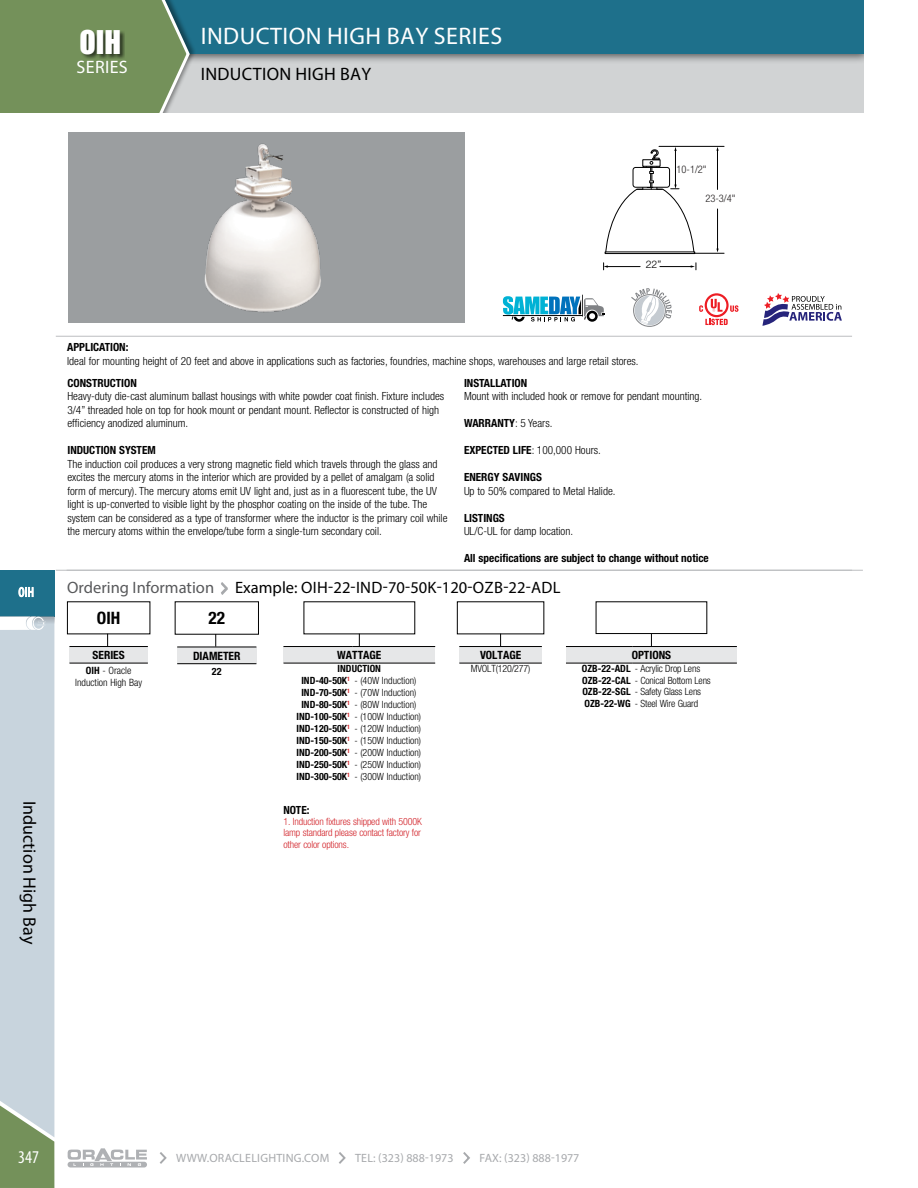
<style>
.page{position:relative;width:918px;height:1188px;background:#fff}
.page>*{position:absolute;margin:0;border:0;box-sizing:border-box;transform-origin:0 0}
.t1{font:30px "Impact";color:#fff}
.t2{font:24px "Myriad Pro";letter-spacing:.02em;color:#fff}
.t3{font:18px "Myriad Pro";letter-spacing:.01em;color:#000}
.t4{font:18px "Myriad Pro";letter-spacing:.02em;color:#fff}
.t5{font:condensed 18px "Myriad Pro";color:#fff}
.t6{font:700 condensed 17.25px "Helvetica Neue LT Std";color:#000}
.t7{font:700 condensed 17.1px "Helvetica Neue LT Std";color:#000}
.t8{font:16.5px "Myriad Pro";color:#000}
.t9{font:16.5px "Myriad Pro";color:#58595b}
.t10{font:12px "Myriad Pro";letter-spacing:.005em;color:#a7a9ac}
.t11{font:700 condensed 11.55px "Helvetica Neue LT Std";color:#000}
.t12{font:700 condensed 11.4px "Helvetica Neue LT Std";color:#000}
.t13{font:300 condensed 11.25px/13.5px "Helvetica Neue LT Std";color:#000}
.t14{font:700 condensed 11.25px "Helvetica Neue LT Std";color:#000}
.t15{font:300 condensed 10.5px "Helvetica Neue LT Std";color:#231f20}
.t16{font:300 10.5px "Helvetica Neue LT Std";color:#000}
.t17{font:300 condensed 10.05px/12px "Helvetica Neue LT Std";color:#000;text-align:center}
.t18{font:300 condensed 10.05px/11.4px "Helvetica Neue LT Std";letter-spacing:-.015em;color:#d2232a;text-align:justify}
.t19{font:700 condensed 10.05px "Helvetica Neue LT Std";color:#000}
.s1{font-weight:300}
.s2{font-weight:700}
</style>
<div class="page">
<div style="left:0;top:570px;width:54px;height:47px;background:#1e708b"></div>
<div style="left:153px;top:54px;width:711px;height:59px;background:#d1d3d4"></div>
<div style="left:132px;top:0;width:741px;height:64px;background:#000;opacity:.6"></div>
<div style="left:141px;top:0;width:723px;height:54px;background:#1e708b"></div>
<div style="left:0;top:0;width:196px;height:119px;background:#000;opacity:.4"></div>
<svg style="left:0;top:0;width:191px;height:113px;background:#769362"></svg>
<hr style="left:56px;top:336px;width:796px;height:1px;background:#bcbec0">
<div style="left:68px;top:133px;width:397px;height:190px;background:#9b9ea0"></div>
<hr style="left:56px;top:570px;width:796px;height:1px;background:#bcbec0">
<hr style="left:67px;top:570px;width:796px;height:1px;background:#bcbec0">
<svg style="left:221px;top:582px;width:7px;height:13px"></svg>
<svg style="left:0;top:617px;width:54px;height:571px;background:#bfcdce"></svg>
<div style="left:68px;top:1162px;width:79px;height:6px;background:#afb1b4;border-radius:3px"></div>
<svg style="left:68px;top:1148px;width:79px;height:18px"></svg>
<svg style="left:159px;top:1152px;width:8px;height:12px"></svg>
<svg style="left:339px;top:1152px;width:7px;height:12px"></svg>
<svg style="left:463px;top:1152px;width:7px;height:12px"></svg>
<div style="left:864px;top:0;width:31px;height:120px;background:#fff"></div>
<div style="left:0;top:113px;width:864px;height:6px;background:#fff"></div>
<svg style="left:18px;top:587px;width:16px;height:10px"></svg>
<div style="left:80px;top:30px;width:45px;height:29px;background:#000;opacity:.6"></div>
<svg style="left:699px;top:293px;width:39px;height:32px"></svg>
<svg style="left:762px;top:293px;width:80px;height:33px"></svg>
<svg style="left:503px;top:295px;width:102px;height:27px"></svg>
<div style="left:633px;top:294px;width:33px;height:33px;border:1px solid #808285;border-radius:50%"></div>
<svg style="left:631px;top:288px;width:41px;height:37px"></svg>
<img style="left:204px;top:144px;width:117px;height:169px">
<hr style="left:659px;top:146px;width:65px;height:1px;background:#000">
<hr style="left:607px;top:266px;width:33px;height:1px;background:#000">
<svg style="left:603px;top:263px;width:5px;height:7px"></svg>
<svg style="left:660px;top:263px;width:37px;height:7px"></svg>
<svg style="left:605px;top:147px;width:119px;height:107px"></svg>
<svg style="left:651px;top:634px;width:1px;height:12px"></svg>
<div style="left:596px;top:602px;width:111px;height:32px;border:1px solid #000"></div>
<svg style="left:359px;top:634px;width:1px;height:12px"></svg>
<svg style="left:500px;top:634px;width:1px;height:12px"></svg>
<svg style="left:107px;top:634px;width:1px;height:12px"></svg>
<svg style="left:215px;top:634px;width:1px;height:13px"></svg>
<div style="left:69px;top:647px;width:79px;height:16px;background:#e6e7e8"></div>
<hr style="left:69px;top:646px;width:79px;height:1px;background:#000">
<hr style="left:69px;top:663px;width:79px;height:1px;background:#000">
<div style="left:177px;top:647px;width:79px;height:17px;background:#e6e7e8"></div>
<hr style="left:177px;top:647px;width:79px;height:1px;background:#000">
<hr style="left:177px;top:663px;width:79px;height:1px;background:#000">
<div style="left:283px;top:647px;width:152px;height:16px;background:#e6e7e8"></div>
<hr style="left:283px;top:646px;width:69px;height:1px;background:#000">
<hr style="left:352px;top:646px;width:83px;height:1px;background:#000">
<hr style="left:283px;top:663px;width:69px;height:1px;background:#000">
<hr style="left:352px;top:663px;width:83px;height:1px;background:#000">
<div style="left:459px;top:647px;width:83px;height:16px;background:#e6e7e8"></div>
<hr style="left:459px;top:646px;width:83px;height:1px;background:#000">
<hr style="left:459px;top:663px;width:83px;height:1px;background:#000">
<div style="left:566px;top:647px;width:171px;height:16px;background:#e6e7e8"></div>
<hr style="left:566px;top:646px;width:67px;height:1px;background:#000">
<hr style="left:633px;top:646px;width:104px;height:1px;background:#000">
<hr style="left:566px;top:663px;width:67px;height:1px;background:#000">
<hr style="left:633px;top:663px;width:104px;height:1px;background:#000">
<h1 class="t1" style="left:80px;top:19px;width:43px">OIH</h1>
<h3 class="t4" style="left:77px;top:56px;width:53px">SERIES</h3>
<h2 class="t2" style="left:201px;top:21px;width:303px">INDUCTION HIGH BAY SERIES</h2>
<h3 class="t3" style="left:201px;top:63px;width:172px">INDUCTION HIGH BAY</h3>
<p class="t15" style="left:677px;top:164px;width:32px">10-1/2"</p>
<p class="t15" style="left:705px;top:193px;width:32px">23-3/4"</p>
<p class="t16" style="left:646px;top:258px;width:17px">22”</p>
<p class="t14" style="left:67px;top:341px;width:63px">APPLICATION:</p>
<p class="t13" style="left:67px;top:354px;width:573px">Ideal for mounting height of 20 feet and above in applications such as factories, foundries, machine shops, warehouses and large retail stores.</p>
<p class="t14" style="left:67px;top:376px;width:71px">CONSTRUCTION</p>
<p class="t13" style="left:67px;top:390px;width:378px">Heavy-duty die-cast aluminum ballast housings with white powder coat finish. Fixture includes<br>3/4” threaded hole on top for hook mount or pendant mount. Reflector is constructed of high efficiency anodized aluminum.</p>
<p class="t14" style="left:67px;top:444px;width:90px">INDUCTION SYSTEM</p>
<p class="t13" style="left:67px;top:457px;width:382px">The induction coil produces a very strong magnetic field which travels through the glass and excites the mercury atoms in the interior which are provided by a pellet of amalgam (a solid form of mercury). The mercury atoms emit UV light and, just as in a fluorescent tube, the UV light is up-converted to visible light by the phosphor coating on the inside of the tube. The system can be considered as a type of transformer where the inductor is the primary coil while the mercury atoms within the envelope/tube form a single-turn secondary coil.</p>
<p class="t14" style="left:464px;top:376px;width:65px">INSTALLATION</p>
<p class="t13" style="left:464px;top:390px;width:240px">Mount with included hook or remove for pendant mounting.</p>
<p class="t14" style="left:464px;top:417px;width:90px">WARRANTY<span class="s1">: 5 Years.</span></p>
<p class="t13" style="left:464px;top:444px;width:138px"><span class="s2">EXPECTED LIFE</span>: 100,000 Hours.</p>
<p class="t14" style="left:464px;top:471px;width:79px">ENERGY SAVINGS</p>
<p class="t13" style="left:464px;top:484px;width:153px">Up to 50% compared to Metal Halide.</p>
<p class="t14" style="left:464px;top:511px;width:42px">LISTINGS</p>
<p class="t13" style="left:464px;top:525px;width:111px">UL/C-UL for damp location.</p>
<p class="t14" style="left:464px;top:552px;width:246px">All specifications are subject to change without notice</p>
<h3 class="t9" style="left:67px;top:577px;width:148px">Ordering Information</h3>
<h3 class="t8" style="left:235px;top:577px;width:327px">Example: OIH-22-IND-70-50K-120-OZB-22-ADL</h3>
<h3 class="t7" style="left:97px;top:607px;width:25px">OIH</h3>
<h3 class="t6" style="left:209px;top:607px;width:18px">22</h3>
<p class="t12" style="left:93px;top:648px;width:34px">SERIES</p>
<p class="t17" style="left:75px;top:665px;width:68px;line-height:11.6px"><span class="s2">OIH</span> - Oracle<br>Induction High Bay</p>
<p class="t11" style="left:193px;top:648px;width:49px">DIAMETER</p>
<p class="t19" style="left:212px;top:665px;width:11px">22</p>
<h3 class="t3" style="left:41px;top:801px;width:145px;rotate:90deg">Induction High Bay</h3>
<p class="t12" style="left:337px;top:648px;width:46px">WATTAGE</p>
<p class="t17" style="left:297px;top:663px;width:126px"><span class="s2">INDUCTION<br>IND-40-50K</span><sup>1</sup> - (40W Induction)<br><span class="s2">IND-70-50K</span><sup>1</sup> - (70W Induction)<br><span class="s2">IND-80-50K</span><sup>1</sup> - (80W Induction)<br><span class="s2">IND-100-50K</span><sup>1</sup> - (100W Induction)<br><span class="s2">IND-120-50K</span><sup>1</sup> - (120W Induction)<br><span class="s2">IND-150-50K</span><sup>1</sup> - (150W Induction)<br><span class="s2">IND-200-50K</span><sup>1</sup> - (200W Induction)<br><span class="s2">IND-250-50K</span><sup>1</sup> - (250W Induction)<br><span class="s2">IND-300-50K</span><sup>1</sup> - (300W Induction)</p>
<p class="t14" style="left:283px;top:803px;width:27px">NOTE:</p>
<p class="t18" style="left:283px;top:816px;width:140px">1. Induction fixtures shipped with 5000K lamp standard please contact factory for other color options.</p>
<p class="t12" style="left:480px;top:648px;width:43px">VOLTAGE</p>
<p class="t17" style="left:471px;top:663px;width:61px">MVOLT(120/277)</p>
<p class="t12" style="left:632px;top:648px;width:41px">OPTIONS</p>
<p class="t17" style="left:582px;top:663px;width:130px;line-height:11.4px;text-align:left"><span class="s2">OZB-22-ADL</span> - Acrylic Drop Lens<br><span class="s2">OZB-22-CAL</span> - Conical Bottom Lens<br><span class="s2">OZB-22-SGL</span> - Safety Glass Lens<br><span class="s2">OZB-22-WG</span> - Steel Wire Guard</p>
<h3 class="t5" style="left:18px;top:1146px;width:22px">347</h3>
<p class="t10" style="left:176px;top:1151px;width:155px">WWW.ORACLELIGHTING.COM</p>
<p class="t10" style="left:355px;top:1151px;width:100px">TEL: (323) 888-1973</p>
<p class="t10" style="left:480px;top:1151px;width:101px">FAX: (323) 888-1977</p>
</div>
